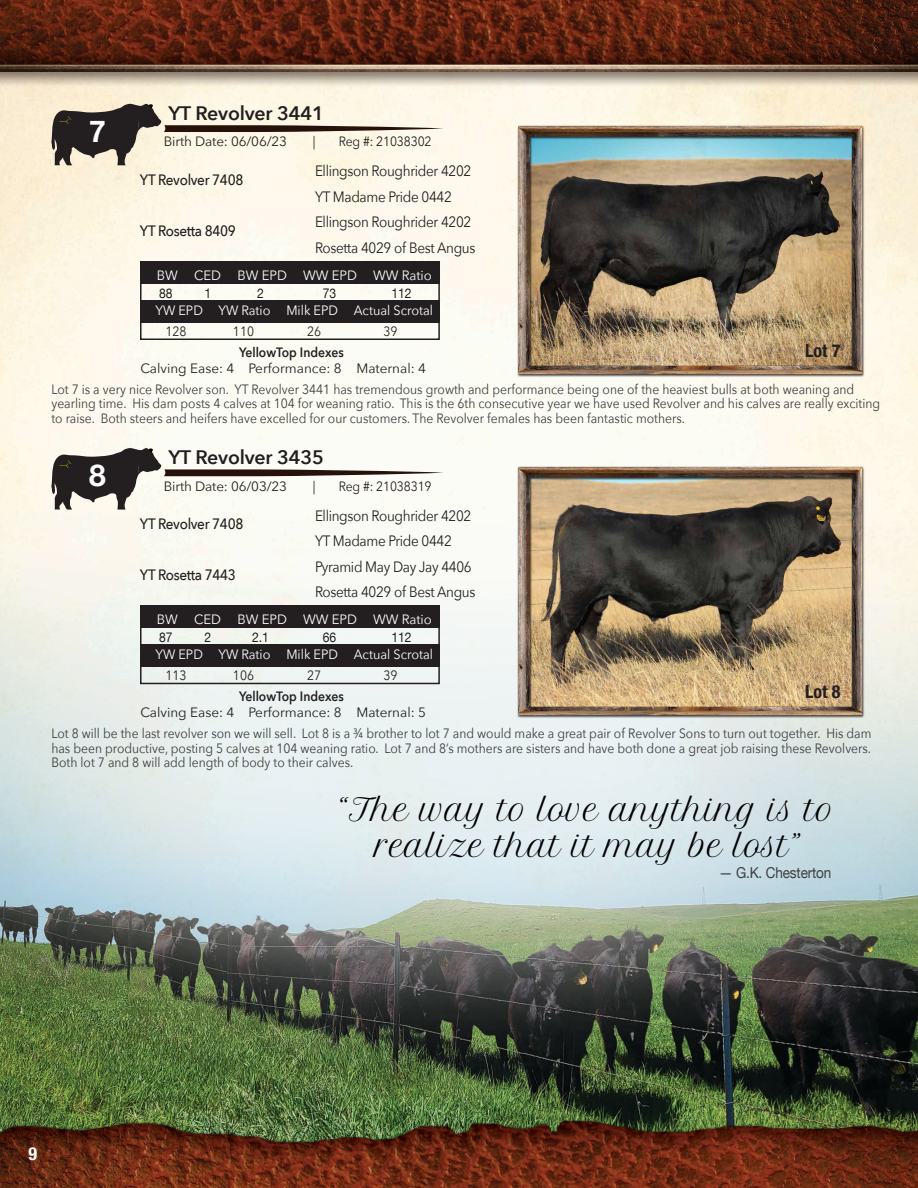
<style>
.page{position:relative;width:918px;height:1188px;background:#fff}
.page>*{position:absolute;margin:0;border:0;box-sizing:border-box;transform-origin:0 0}
.t1{font:30px/36px "Petit Formal Script";color:#000;text-align:center}
.t2{font:700 30px "Helvetica Neue";color:#fff}
.t3{font:600 19.5px "Avenir Next";letter-spacing:-.01em;color:#231f20}
.t4{font:700 condensed 18px "Helvetica Neue";color:#231f20}
.t5{font:700 condensed 18px "Helvetica Neue";color:#fff}
.t6{font:15px "Avenir Next";letter-spacing:-.025em;color:#231f20;scale:.9 1}
.t7{font:500 15px "Avenir Next";letter-spacing:-.025em;color:#231f20;scale:.9 1}
.t8{font:15px "Helvetica Neue";letter-spacing:-.01em;color:#3e3d3f;scale:.9 1}
.t9{font:13.5px/14.2px "Avenir Next";color:#3e3d3f;scale:.9 1}
.t10{font:13.5px "Avenir Next";color:#231f20}
.t11{font:13.5px "Avenir Next";color:#fff;scale:.94 1}
.t12{font:13.5px "Avenir Next";color:#231f20;scale:.9 1}
.t13{font:13.5px "Avenir Next";color:#fff}
.t14{font:600 13.5px "Avenir Next";color:#231f20;scale:.9 1}
.t15{font:13.5px "Helvetica Neue";color:#231f20;scale:.9 1}
</style>
<div class="page">
<img style="left:0;top:0;width:918px;height:42px">
<img style="left:0;top:42px;width:918px;height:1048px">
<img style="left:470px;top:431px;width:447px;height:331px">
<img style="left:470px;top:90px;width:447px;height:332px">
<img style="left:0;top:1090px;width:918px;height:98px">
<div style="left:140px;top:261px;width:300px;height:23px;background:#231f20"></div>
<div style="left:140px;top:313px;width:300px;height:27px;border:2px solid #231f20"></div>
<div style="left:140px;top:300px;width:300px;height:23px;background:#231f20"></div>
<svg style="left:51px;top:103px;width:393px;height:63px"></svg>
<div style="left:140px;top:605px;width:300px;height:42px;border:2px solid #231f20"></div>
<div style="left:140px;top:606px;width:300px;height:22px;background:#231f20"></div>
<div style="left:140px;top:657px;width:300px;height:27px;border:2px solid #231f20"></div>
<div style="left:140px;top:644px;width:300px;height:23px;background:#231f20"></div>
<svg style="left:51px;top:447px;width:393px;height:63px"></svg>
<p class="t2" style="left:89px;top:108px;width:18px">7</p>
<p class="t3" style="left:168px;top:96px;width:157px">YT Revolver 3441</p>
<p class="t10" style="left:164px;top:130px;width:125px">Birth Date: 06/06/23</p>
<p class="t12" style="left:313px;top:130px;width:4px">|</p>
<p class="t12" style="left:339px;top:130px;width:105px">Reg #: 21038302</p>
<p class="t7" style="left:140px;top:167px;width:116px">YT Revolver 7408</p>
<p class="t7" style="left:140px;top:218px;width:108px">YT Rosetta 8409</p>
<p class="t6" style="left:315px;top:158px;width:175px">Ellingson Roughrider 4202</p>
<p class="t6" style="left:315px;top:184px;width:154px">YT Madame Pride 0442</p>
<p class="t6" style="left:315px;top:209px;width:175px">Ellingson Roughrider 4202</p>
<p class="t6" style="left:315px;top:235px;width:180px">Rosetta 4029 of Best Angus</p>
<p class="t13" style="left:157px;top:264px;width:276px">BW CED BW EPD WW EPD WW Ratio</p>
<p class="t15" style="left:159px;top:283px;width:17px">88</p>
<p class="t15" style="left:205px;top:283px;width:9px">1</p>
<p class="t15" style="left:257px;top:283px;width:9px">2</p>
<p class="t15" style="left:323px;top:283px;width:17px">73</p>
<p class="t15" style="left:391px;top:283px;width:24px">112</p>
<p class="t11" style="left:155px;top:299px;width:297px">YW EPD YW Ratio Milk EPD Actual Scrotal</p>
<p class="t12" style="left:165px;top:320px;width:25px">128</p>
<p class="t12" style="left:233px;top:320px;width:25px">110</p>
<p class="t12" style="left:307px;top:320px;width:17px">26</p>
<p class="t12" style="left:384px;top:320px;width:17px">39</p>
<p class="t10" style="left:140px;top:357px;width:287px">Calving Ease: 4 Performance: 8 Maternal: 4</p>
<p class="t14" style="left:239px;top:341px;width:118px">YellowTop Indexes</p>
<p class="t4" style="left:805px;top:336px;width:37px">Lot 7</p>
<p class="t9" style="left:51px;top:382px;width:922px">Lot 7 is a very nice Revolver son. YT Revolver 3441 has tremendous growth and performance being one of the heaviest bulls at both weaning and yearling time. His dam posts 4 calves at 104 for weaning ratio. This is the 6th consecutive year we have used Revolver and his calves are really exciting to raise. Both steers and heifers have excelled for our customers. The Revolver females has been fantastic mothers.</p>
<p class="t2" style="left:89px;top:452px;width:18px">8</p>
<p class="t3" style="left:168px;top:440px;width:157px">YT Revolver 3435</p>
<p class="t10" style="left:164px;top:475px;width:125px">Birth Date: 06/03/23</p>
<p class="t12" style="left:313px;top:475px;width:4px">|</p>
<p class="t12" style="left:339px;top:475px;width:105px">Reg #: 21038319</p>
<p class="t7" style="left:140px;top:511px;width:116px">YT Revolver 7408</p>
<p class="t7" style="left:140px;top:562px;width:108px">YT Rosetta 7443</p>
<p class="t6" style="left:315px;top:503px;width:175px">Ellingson Roughrider 4202</p>
<p class="t6" style="left:315px;top:528px;width:154px">YT Madame Pride 0442</p>
<p class="t6" style="left:315px;top:554px;width:176px">Pyramid May Day Jay 4406</p>
<p class="t6" style="left:315px;top:579px;width:180px">Rosetta 4029 of Best Angus</p>
<p class="t13" style="left:157px;top:608px;width:276px">BW CED BW EPD WW EPD WW Ratio</p>
<p class="t15" style="left:159px;top:627px;width:17px">87</p>
<p class="t15" style="left:205px;top:627px;width:9px">2</p>
<p class="t15" style="left:252px;top:627px;width:20px">2.1</p>
<p class="t15" style="left:323px;top:627px;width:17px">66</p>
<p class="t15" style="left:391px;top:627px;width:24px">112</p>
<p class="t11" style="left:155px;top:643px;width:297px">YW EPD YW Ratio Milk EPD Actual Scrotal</p>
<p class="t12" style="left:165px;top:664px;width:25px">113</p>
<p class="t12" style="left:233px;top:664px;width:25px">106</p>
<p class="t12" style="left:307px;top:664px;width:17px">27</p>
<p class="t12" style="left:384px;top:664px;width:17px">39</p>
<p class="t10" style="left:140px;top:701px;width:287px">Calving Ease: 4 Performance: 8 Maternal: 5</p>
<p class="t14" style="left:239px;top:685px;width:118px">YellowTop Indexes</p>
<p class="t4" style="left:805px;top:677px;width:37px">Lot 8</p>
<p class="t9" style="left:51px;top:726px;width:913px;text-align:justify">Lot 8 will be the last revolver son we will sell. Lot 8 is a ¾ brother to lot 7 and would make a great pair of Revolver Sons to turn out together. His dam has been productive, posting 5 calves at 104 weaning ratio. Lot 7 and 8’s mothers are sisters and have both done a great job raising these Revolvers.<br>Both lot 7 and 8 will add length of body to their calves.</p>
<p class="t1" style="left:340px;top:792px;width:496px">“The way to love anything is to realize that it may be lost”</p>
<p class="t8" style="left:719px;top:861px;width:126px">— G.K. Chesterton</p>
<p class="t5" style="left:28px;top:1139px;width:10px">9</p>
</div>
